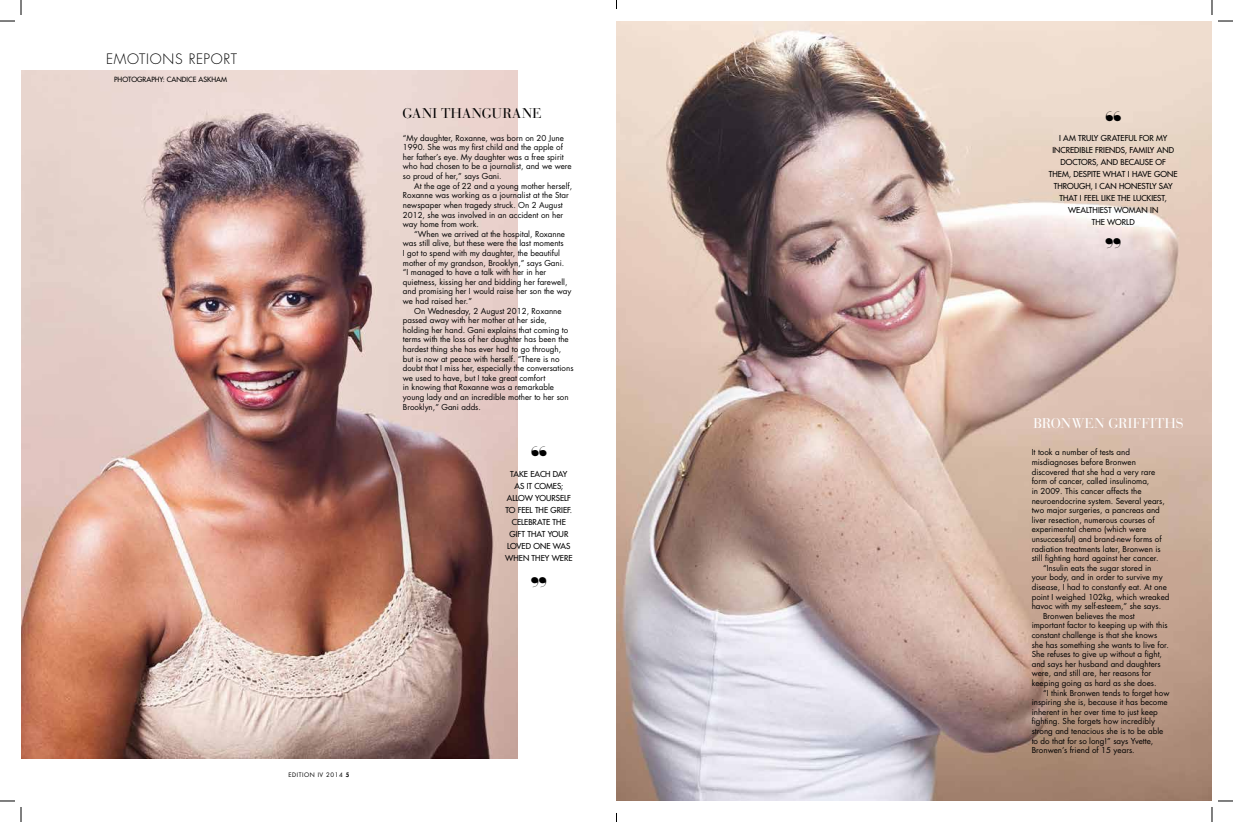
<style>
.page{position:relative;width:1233px;height:822px;background:#fff}
.page>*{position:absolute;margin:0;border:0;box-sizing:border-box;transform-origin:0 0}
.t1{font:31.8px "Pistilli";color:#000}
.t2{font:14px "Bauer Bodoni Std";letter-spacing:.01em;color:#fff}
.t3{font:300 14px "Futura";letter-spacing:.05em;color:#000}
.t4{font:14px "Bauer Bodoni Std";letter-spacing:.03em;color:#000}
.t5{font:8px/9.6px "Futura";color:#000}
.t6{font:8px/12px "Futura";color:#000;text-align:center}
.t7{font:7px "Futura";color:#000}
.t8{font:6px "Futura";letter-spacing:.09em;color:#000}
.s1{font-weight:800}
</style>
<div class="page">
<img style="left:616px;top:21px;width:596px;height:780px">
<img style="left:21px;top:70px;width:496px;height:688px">
<svg style="left:1218px;top:20px;width:14px;height:2px"></svg>
<svg style="left:0;top:800px;width:15px;height:1px"></svg>
<svg style="left:1218px;top:800px;width:14px;height:1px"></svg>
<svg style="left:0;top:1px;width:22px;height:21px"></svg>
<svg style="left:20px;top:807px;width:2px;height:15px"></svg>
<svg style="left:1211px;top:1px;width:1px;height:14px"></svg>
<svg style="left:1211px;top:807px;width:1px;height:15px"></svg>
<h2 class="t3" style="left:106px;top:51px;width:133px">EMOTIONS REPORT</h2>
<p class="t7" style="left:114px;top:75px;width:114px">PHOTOGRAPHY: CANDICE ASKHAM</p>
<h2 class="t4" style="left:402px;top:105px;width:141px">GANI THANGURANE</h2>
<p class="t5" style="left:403px;top:133px;width:170px">“My daughter, Roxanne, was born on 20 June 1990. She was my first child and the apple of her father’s eye. My daughter was a free spirit who had chosen to be a journalist, and we were so proud of her,” says Gani.</p>
<p class="t5" style="left:403px;top:181px;width:171px;text-indent:11px">At the age of 22 and a young mother herself, Roxanne was working as a journalist at the Star newspaper when tragedy struck. On 2 August 2012, she was involved in an accident on her way home from work.</p>
<p class="t5" style="left:403px;top:229px;width:170px;text-indent:11px">“When we arrived at the hospital, Roxanne was still alive, but these were the last moments<br>I got to spend with my daughter, the beautiful mother of my grandson, Brooklyn,” says Gani. “I managed to have a talk with her in her quietness, kissing her and bidding her farewell, and promising her I would raise her son the way we had raised her.”</p>
<p class="t5" style="left:403px;top:306px;width:172px;text-indent:11px">On Wednesday, 2 August 2012, Roxanne passed away with her mother at her side, holding her hand. Gani explains that coming to terms with the loss of her daughter has been the hardest thing she has ever had to go through, but is now at peace with herself. “There is no doubt that I miss her, especially the conversations we used to have, but I take great comfort<br>in knowing that Roxanne was a remarkable young lady and an incredible mother to her son Brooklyn,” Gani adds.</p>
<h1 class="t1" style="left:530px;top:438px;width:19px">“</h1>
<p class="t6" style="left:505px;top:468px;width:69px">TAKE EACH DAY<br>AS IT COMES;<br>ALLOW YOURSELF<br>TO FEEL THE GRIEF.<br>CELEBRATE THE<br>GIFT THAT YOUR<br>LOVED ONE WAS<br>WHEN THEY WERE</p>
<h1 class="t1" style="left:530px;top:570px;width:19px">”</h1>
<p class="t8" style="left:288px;top:771px;width:62px">EDITION IV 2014 <span class="s1">5</span></p>
<h1 class="t1" style="left:1104px;top:103px;width:19px">“</h1>
<p class="t6" style="left:1048px;top:132px;width:130px">I AM TRULY GRATEFUL FOR MY<br>INCREDIBLE FRIENDS, FAMILY AND<br>DOCTORS, AND BECAUSE OF<br>THEM, DESPITE WHAT I HAVE GONE<br>THROUGH, I CAN HONESTLY SAY<br>THAT I FEEL LIKE THE LUCKIEST,<br>WEALTHIEST WOMAN IN<br>THE WORLD</p>
<h1 class="t1" style="left:1104px;top:230px;width:19px">”</h1>
<h2 class="t2" style="left:1033px;top:414px;width:151px">BRONWEN GRIFFITHS</h2>
<p class="t5" style="left:1031px;top:448px;width:100px">It took a number of tests and</p>
<p class="t5" style="left:1031px;top:457px;width:106px">misdiagnoses before Bronwen</p>
<p class="t5" style="left:1031px;top:467px;width:125px">discovered that she had a very rare</p>
<p class="t5" style="left:1031px;top:476px;width:119px">form of cancer, called insulinoma,</p>
<p class="t5" style="left:1031px;top:486px;width:111px">in 2009. This cancer affects the</p>
<p class="t5" style="left:1031px;top:496px;width:135px">neuroendocrine system. Several years,</p>
<p class="t5" style="left:1031px;top:505px;width:130px">two major surgeries, a pancreas and</p>
<p class="t5" style="left:1031px;top:515px;width:124px">liver resection, numerous courses of</p>
<p class="t5" style="left:1031px;top:524px;width:116px">experimental chemo (which were</p>
<p class="t5" style="left:1031px;top:534px;width:131px">unsuccessful) and brand-new forms of</p>
<p class="t5" style="left:1031px;top:544px;width:130px">radiation treatments later, Bronwen is</p>
<p class="t5" style="left:1031px;top:553px;width:128px">still fighting hard against her cancer.</p>
<p class="t5" style="left:1043px;top:563px;width:110px">“Insulin eats the sugar stored in</p>
<p class="t5" style="left:1031px;top:572px;width:132px">your body, and in order to survive my</p>
<p class="t5" style="left:1031px;top:582px;width:137px">disease, I had to constantly eat. At one</p>
<p class="t5" style="left:1031px;top:592px;width:139px">point I weighed 102kg, which wreaked</p>
<p class="t5" style="left:1031px;top:601px;width:131px">havoc with my self-esteem,” she says.</p>
<p class="t5" style="left:1043px;top:611px;width:93px">Bronwen believes the most</p>
<p class="t5" style="left:1031px;top:620px;width:137px">important factor to keeping up with this</p>
<p class="t5" style="left:1031px;top:630px;width:127px">constant challenge is that she knows</p>
<p class="t5" style="left:1031px;top:640px;width:139px">she has something she wants to live for.</p>
<p class="t5" style="left:1031px;top:649px;width:132px">She refuses to give up without a fight,</p>
<p class="t5" style="left:1031px;top:659px;width:130px">and says her husband and daughters</p>
<p class="t5" style="left:1031px;top:668px;width:121px">were, and still are, her reasons for</p>
<p class="t5" style="left:1031px;top:678px;width:126px">keeping going as hard as she does.</p>
<p class="t5" style="left:1043px;top:688px;width:128px">“I think Bronwen tends to forget how</p>
<p class="t5" style="left:1031px;top:697px;width:138px">inspiring she is, because it has become</p>
<p class="t5" style="left:1031px;top:707px;width:128px">inherent in her over time to just keep</p>
<p class="t5" style="left:1031px;top:716px;width:125px">fighting. She forgets how incredibly</p>
<p class="t5" style="left:1031px;top:726px;width:133px">strong and tenacious she is to be able</p>
<p class="t5" style="left:1031px;top:736px;width:123px">to do that for so long!” says Yvette,</p>
<p class="t5" style="left:1031px;top:745px;width:104px">Bronwen’s friend of 15 years.</p>
</div>
